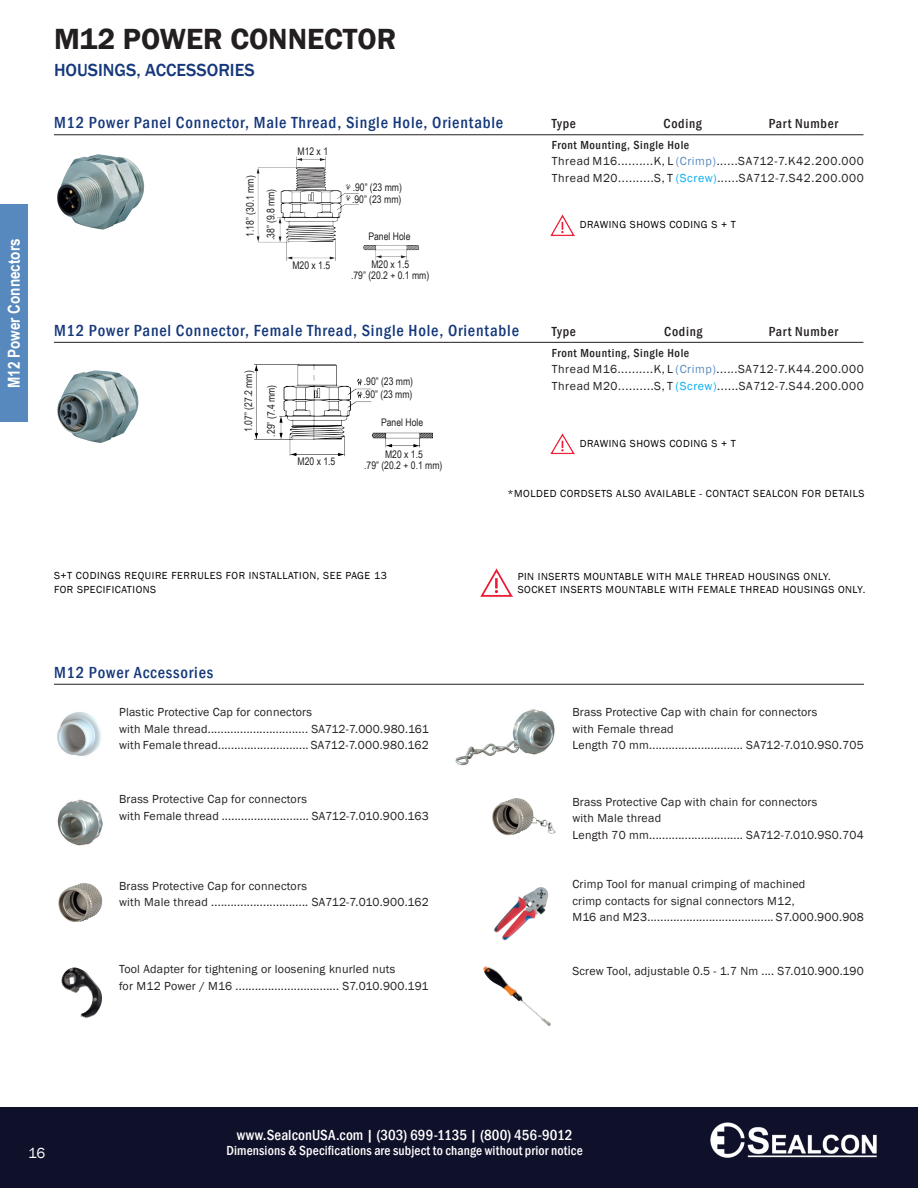
<style>
.page{position:relative;width:918px;height:1188px;background:#fff}
.page>*{position:absolute;margin:0;border:0;box-sizing:border-box;transform-origin:0 0}
.Top_pf_page_Titles{font:600 30px "Franklin Gothic";color:#231f20}
.Top_pf_page_Titles-2{font:500 18px "Franklin Gothic";color:#15387b}
.Data_table_header_10{font:500 condensed 16.5px "Franklin Gothic";letter-spacing:.05em;color:#15387b}
.t1{font:700 16.5px "Arial Narrow";color:#fff}
.t2{font:500 condensed 15px "Franklin Gothic";letter-spacing:.005em;color:#fff}
.t3{font:15px "Franklin Gothic";color:#fff}
.t4{font:500 condensed 13.5px "Franklin Gothic";letter-spacing:.01em;color:#fff}
.body_paragraph{font:500 condensed 13.5px "Franklin Gothic";letter-spacing:.05em;color:#231f20}
.Data_table_header_10-2{font:500 condensed 13.5px "Franklin Gothic";letter-spacing:.05em;color:#231f20}
.body_paragraph_8pt{font:12px "Franklin Gothic";letter-spacing:.02em;color:#231f20}
.body_paragraph_8pt-2{font:12px "Franklin Gothic";letter-spacing:.05em;color:#231f20}
.body_paragraph_8pt-3{font:500 condensed 12px "Franklin Gothic";letter-spacing:.05em;color:#231f20}
.Data_table_body_8pt{font:500 condensed 12px "Franklin Gothic";letter-spacing:.05em;color:#231f20}
.t5{font:10.5px "Arial Narrow";color:#231f20}
.Data_table_body_8pt-2{font:10.5px "Franklin Gothic";letter-spacing:.05em;color:#000}
.orange_8pt_copy{font:10.5px/13.5px "Franklin Gothic";letter-spacing:.05em;color:#000}
.s1{color:#5889be}
.s2{color:#00aeef}
</style>
<div class="page">
<img style="left:254px;top:364px;width:179px;height:93px">
<img style="left:494px;top:887px;width:55px;height:54px">
<img style="left:492px;top:798px;width:45px;height:37px">
<img style="left:455px;top:709px;width:100px;height:56px">
<img style="left:58px;top:883px;width:44px;height:39px">
<img style="left:57px;top:799px;width:46px;height:47px">
<img style="left:57px;top:712px;width:44px;height:44px">
<img style="left:57px;top:154px;width:87px;height:76px">
<img style="left:57px;top:370px;width:81px;height:73px">
<img style="left:480px;top:569px;width:32px;height:28px">
<img style="left:550px;top:214px;width:25px;height:22px">
<img style="left:550px;top:433px;width:25px;height:22px">
<img style="left:61px;top:968px;width:31px;height:43px">
<img style="left:483px;top:966px;width:68px;height:60px">
<div style="left:0;top:1107px;width:918px;height:81px;background:#0f1029"></div>
<hr style="left:54px;top:135px;width:809px;height:1px;background:#231f20">
<hr style="left:54px;top:342px;width:809px;height:1px;background:#231f20">
<hr style="left:54px;top:684px;width:810px;height:1px;background:#231f20">
<img style="left:257px;top:156px;width:162px;height:105px">
<img style="left:710px;top:1122px;width:167px;height:36px">
<div style="left:0;top:205px;width:27px;height:217px;background:#5889be"></div>
<p class="t1" style="left:1px;top:388px;width:151px;rotate:-90deg">M12 Power Connectors</p>
<p class="Top_pf_page_Titles" style="left:54px;top:21px;width:344px">M12 POWER CONNECTOR</p>
<p class="Top_pf_page_Titles-2" style="left:54px;top:59px;width:202px">HOUSINGS, ACCESSORIES</p>
<p class="Data_table_header_10" style="left:54px;top:112px;width:451px">M12 Power Panel Connector, Male Thread, Single Hole, Orientable</p>
<p class="t5" style="left:298px;top:144px;width:32px">M12 x 1</p>
<p class="t5" style="left:242px;top:237px;width:63px;rotate:-90deg">1.18” (30.1 mm)</p>
<p class="t5" style="left:353px;top:180px;width:51px">.90” (23 mm)</p>
<p class="t5" style="left:263px;top:240px;width:53px;rotate:-90deg">.38” (9.8 mm)</p>
<p class="t5" style="left:352px;top:192px;width:51px">.90” (23 mm)</p>
<p class="t5" style="left:368px;top:228px;width:44px">Panel Hole</p>
<p class="t5" style="left:292px;top:258px;width:39px">M20 x 1.5</p>
<p class="t5" style="left:371px;top:257px;width:39px">M20 x 1.5</p>
<p class="t5" style="left:351px;top:268px;width:80px">.79” (20.2 + 0.1 mm)</p>
<p class="Data_table_header_10" style="left:54px;top:319px;width:467px">M12 Power Panel Connector, Female Thread, Single Hole, Orientable</p>
<p class="t5" style="left:241px;top:432px;width:63px;rotate:-90deg">1.07” (27.2 mm)</p>
<p class="t5" style="left:264px;top:437px;width:53px;rotate:-90deg">.29” (7.4 mm)</p>
<p class="t5" style="left:298px;top:453px;width:39px">M20 x 1.5</p>
<p class="t5" style="left:364px;top:374px;width:51px">.90” (23 mm)</p>
<p class="t5" style="left:363px;top:387px;width:51px">.90” (23 mm)</p>
<p class="t5" style="left:381px;top:415px;width:44px">Panel Hole</p>
<p class="t5" style="left:385px;top:446px;width:39px">M20 x 1.5</p>
<p class="t5" style="left:364px;top:457px;width:80px">.79” (20.2 + 0.1 mm)</p>
<p class="Data_table_header_10-2" style="left:552px;top:115px;width:25px">Type</p>
<p class="body_paragraph" style="left:664px;top:115px;width:40px">Coding</p>
<p class="body_paragraph" style="left:769px;top:115px;width:71px">Part Number</p>
<p class="body_paragraph_8pt-3" style="left:552px;top:137px;width:139px">Front Mounting, Single Hole</p>
<p class="body_paragraph_8pt-2" style="left:552px;top:154px;width:314px">Thread M16..........K, L <span class="s1">(Crimp)</span>......SA712-7.K42.200.000</p>
<p class="body_paragraph_8pt-2" style="left:552px;top:171px;width:314px">Thread M20..........S, T <span class="s2">(Screw)</span>......SA712-7.S42.200.000</p>
<p class="Data_table_body_8pt-2" style="left:580px;top:218px;width:158px">DRAWING SHOWS CODING S + T</p>
<p class="body_paragraph" style="left:664px;top:322px;width:40px">Coding</p>
<p class="Data_table_header_10-2" style="left:552px;top:322px;width:25px">Type</p>
<p class="body_paragraph" style="left:769px;top:322px;width:71px">Part Number</p>
<p class="Data_table_body_8pt" style="left:552px;top:345px;width:139px">Front Mounting, Single Hole</p>
<p class="body_paragraph_8pt-2" style="left:552px;top:362px;width:314px">Thread M16..........K, L <span class="s1">(Crimp)</span>......SA712-7.K44.200.000</p>
<p class="body_paragraph_8pt-2" style="left:552px;top:378px;width:314px">Thread M20..........S, T <span class="s2">(Screw)</span>......SA712-7.S44.200.000</p>
<p class="Data_table_body_8pt-2" style="left:580px;top:437px;width:158px">DRAWING SHOWS CODING S + T</p>
<p class="orange_8pt_copy" style="left:54px;top:569px;width:334px">S+T CODINGS REQUIRE FERRULES FOR INSTALLATION, SEE PAGE 13<br>FOR SPECIFICATIONS</p>
<p class="Data_table_header_10" style="left:54px;top:661px;width:161px">M12 Power Accessories</p>
<p class="body_paragraph_8pt" style="left:119px;top:705px;width:195px">Plastic Protective Cap for connectors</p>
<p class="body_paragraph_8pt" style="left:119px;top:721px;width:311px">with Male thread............................... SA712-7.000.980.161</p>
<p class="body_paragraph_8pt" style="left:119px;top:738px;width:311px">with Female thread............................ SA712-7.000.980.162</p>
<p class="body_paragraph_8pt" style="left:119px;top:792px;width:189px">Brass Protective Cap for connectors</p>
<p class="body_paragraph_8pt" style="left:119px;top:809px;width:311px">with Female thread ........................... SA712-7.010.900.163</p>
<p class="body_paragraph_8pt" style="left:119px;top:878px;width:189px">Brass Protective Cap for connectors</p>
<p class="body_paragraph_8pt" style="left:119px;top:895px;width:311px">with Male thread .............................. SA712-7.010.900.162</p>
<p class="body_paragraph_8pt" style="left:119px;top:962px;width:278px">Tool Adapter for tightening or loosening knurled nuts</p>
<p class="body_paragraph_8pt" style="left:119px;top:978px;width:311px">for M12 Power / M16 ................................ S7.010.900.191</p>
<p class="orange_8pt_copy" style="left:508px;top:487px;width:358px">*MOLDED CORDSETS ALSO AVAILABLE - CONTACT SEALCON FOR DETAILS</p>
<p class="Data_table_body_8pt-2" style="left:518px;top:570px;width:315px">PIN INSERTS MOUNTABLE WITH MALE THREAD HOUSINGS ONLY.</p>
<p class="Data_table_body_8pt-2" style="left:518px;top:583px;width:349px">SOCKET INSERTS MOUNTABLE WITH FEMALE THREAD HOUSINGS ONLY.</p>
<p class="body_paragraph_8pt" style="left:572px;top:705px;width:247px">Brass Protective Cap with chain for connectors</p>
<p class="body_paragraph_8pt" style="left:572px;top:721px;width:103px">with Female thread</p>
<p class="body_paragraph_8pt" style="left:572px;top:738px;width:293px">Length 70 mm............................. SA712-7.010.9S0.705</p>
<p class="body_paragraph_8pt" style="left:572px;top:794px;width:247px">Brass Protective Cap with chain for connectors</p>
<p class="body_paragraph_8pt" style="left:572px;top:811px;width:90px">with Male thread</p>
<p class="body_paragraph_8pt" style="left:572px;top:827px;width:293px">Length 70 mm............................. SA712-7.010.9S0.704</p>
<p class="body_paragraph_8pt" style="left:572px;top:877px;width:235px">Crimp Tool for manual crimping of machined</p>
<p class="body_paragraph_8pt" style="left:572px;top:893px;width:224px">crimp contacts for signal connectors M12,</p>
<p class="body_paragraph_8pt" style="left:572px;top:910px;width:293px">M16 and M23....................................... S7.000.900.908</p>
<p class="body_paragraph_8pt" style="left:572px;top:964px;width:293px">Screw Tool, adjustable 0.5 - 1.7 Nm .... S7.010.900.190</p>
<p class="t3" style="left:28px;top:1144px;width:19px">16</p>
<p class="t2" style="left:237px;top:1126px;width:337px">www.SealconUSA.com | (303) 699-1135 | (800) 456-9012</p>
<p class="t4" style="left:226px;top:1142px;width:358px">Dimensions &amp; Specifications are subject to change without prior notice</p>
</div>
